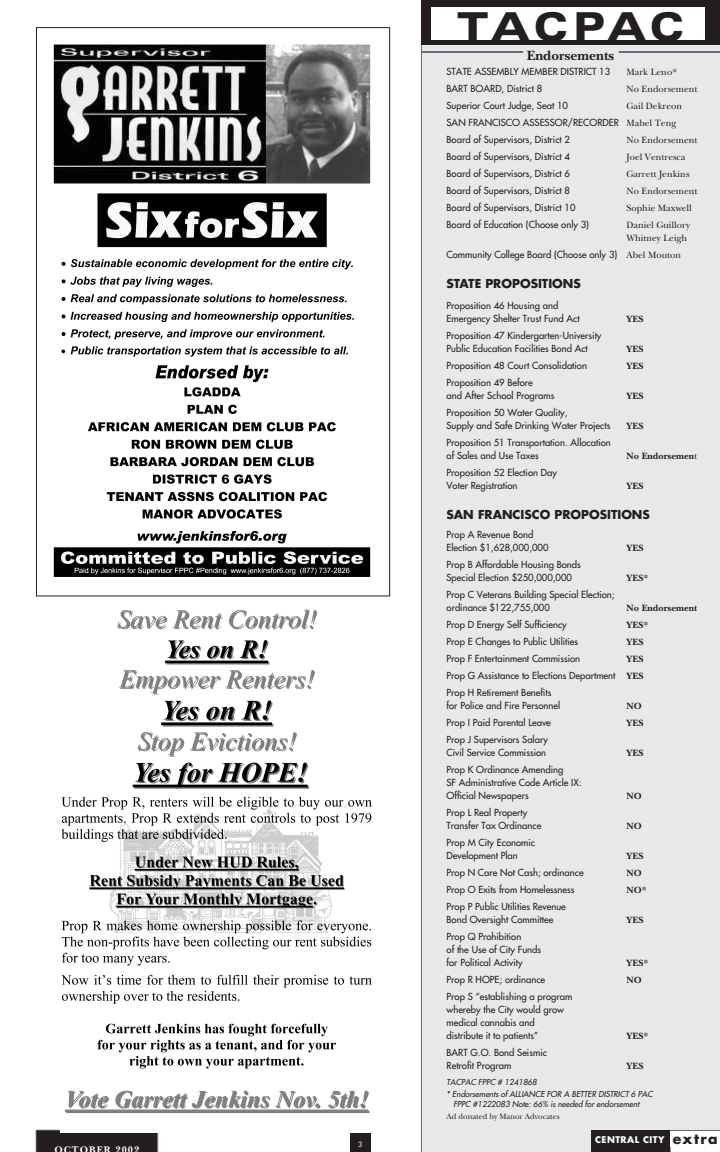
<style>
.page{position:relative;width:720px;height:1152px;background:#fff}
.page>*{position:absolute;margin:0;border:0;box-sizing:border-box;transform-origin:0 0}
.t1{font:900 expanded 40px "Zurich BT";letter-spacing:.13em;color:#231f20}
.t2{font:700 14px "New Baskerville";color:#231f20}
.t3{font:700 12px "Futura";color:#231f20}
.t4{font:700 10px "New Baskerville";letter-spacing:.1em;color:#fff}
.t5{font:9.5px/13px "Futura";color:#231f20}
.t6{font:9.5px/13px "New Baskerville";color:#231f20}
.t7{font:700 9.5px "New Baskerville";color:#231f20}
.t8{font:700 9px "Futura";letter-spacing:.05em;color:#fff}
.t9{font:italic 8px/12px "Futura";color:#231f20}
.t10{font:8px "New Baskerville";color:#231f20}
.t11{font:7px "Futura";color:#fff}
.s1{font-family:"New Baskerville"}
.s2{font-weight:400}
.s3{font-family:"New Baskerville";font-weight:700}
.s4{font-size:14px;color:#231f20}
</style>
<div class="page">
<div style="left:421px;top:45px;width:299px;height:1107px;background:#e7e8e9"></div>
<div style="left:591px;top:1131px;width:80px;height:21px;background:#231f20"></div>
<svg style="left:670px;top:1131px;width:50px;height:21px"></svg>
<div style="left:671px;top:1131px;width:49px;height:16px;background:#fff"></div>
<div style="left:350px;top:1130px;width:20px;height:22px;background:#231f20"></div>
<div style="left:36px;top:1130px;width:122px;height:22px;background:#231f20"></div>
<div style="left:421px;top:0;width:299px;height:45px;background:#231f20"></div>
<div style="left:431px;top:7px;width:274px;height:32px;background:#fff"></div>
<hr style="left:421px;top:51px;width:102px;height:2px;background:#6c6d70">
<hr style="left:619px;top:51px;width:101px;height:2px;background:#6c6d70">
<img style="left:60px;top:609px;width:312px;height:524px">
<img style="left:53px;top:44px;width:318px;height:533px">
<p class="t4" style="left:55px;top:1143px;width:86px">OCTOBER 2002</p>
<p class="t11" style="left:358px;top:1141px;width:6px">3</p>
<h1 class="t1" style="left:457px;top:12px;width:228px">TACPAC</h1>
<h2 class="t2" style="left:527px;top:47px;width:89px">Endorsements</h2>
<p class="t5" style="left:447px;top:66px;width:165px">STATE ASSEMBLY MEMBER DISTRICT 13</p>
<p class="t6" style="left:627px;top:66px;width:52px">Mark Leno*</p>
<p class="t5" style="left:447px;top:83px;width:97px">BART BOARD, District 8</p>
<p class="t6" style="left:627px;top:83px;width:73px">No Endorsement</p>
<p class="t5" style="left:447px;top:100px;width:123px">Superior Court Judge, Seat 10</p>
<p class="t6" style="left:627px;top:100px;width:57px">Gail Dekreon</p>
<p class="t5" style="left:447px;top:115px;width:231px;line-height:17px">SAN FRANCISCO ASSESSOR/RECORDER <span class="s1">Mabel Teng<br></span>Board of Supervisors, District 2</p>
<p class="t6" style="left:627px;top:134px;width:73px">No Endorsement</p>
<p class="t5" style="left:447px;top:151px;width:125px">Board of Supervisors, District 4</p>
<p class="t6" style="left:627px;top:151px;width:60px">Joel Ventresca</p>
<p class="t5" style="left:447px;top:168px;width:125px">Board of Supervisors, District 6</p>
<p class="t6" style="left:627px;top:168px;width:64px">Garrett Jenkins</p>
<p class="t5" style="left:447px;top:185px;width:125px">Board of Supervisors, District 8</p>
<p class="t6" style="left:627px;top:185px;width:73px">No Endorsement</p>
<p class="t5" style="left:447px;top:202px;width:131px">Board of Supervisors, District 10</p>
<p class="t6" style="left:627px;top:202px;width:67px">Sophie Maxwell</p>
<p class="t5" style="left:447px;top:219px;width:144px">Board of Education (Choose only 3)</p>
<p class="t6" style="left:627px;top:219px;width:65px">Daniel Guillory<br>Whitney Leigh</p>
<p class="t5" style="left:447px;top:249px;width:236px">Community College Board (Choose only 3) <span class="s1">Abel Mouton</span></p>
<p class="t3" style="left:447px;top:278px;width:136px">STATE PROPOSITIONS</p>
<p class="t5" style="left:447px;top:300px;width:135px">Proposition 46 Housing and<br>Emergency Shelter Trust Fund Act</p>
<p class="t7" style="left:627px;top:314px;width:18px">YES</p>
<p class="t5" style="left:447px;top:330px;width:156px">Proposition 47 Kindergarten-University<br>Public Education Facilities Bond Act</p>
<p class="t7" style="left:627px;top:344px;width:18px">YES</p>
<p class="t5" style="left:447px;top:360px;width:142px">Proposition 48 Court Consolidation</p>
<p class="t7" style="left:627px;top:361px;width:18px">YES</p>
<p class="t5" style="left:447px;top:377px;width:109px">Proposition 49 Before<br>and After School Programs</p>
<p class="t7" style="left:627px;top:391px;width:18px">YES</p>
<p class="t5" style="left:447px;top:407px;width:165px">Proposition 50 Water Quality,<br>Supply and Safe Drinking Water Projects</p>
<p class="t5" style="left:447px;top:437px;width:166px">Proposition 51 Transportation. Allocation of Sales and Use Taxes</p>
<p class="t7" style="left:627px;top:421px;width:18px">YES</p>
<p class="t7" style="left:627px;top:451px;width:72px">No Endorsemen<span class="s2">t</span></p>
<p class="t5" style="left:447px;top:467px;width:112px">Proposition 52 Election Day<br>Voter Registration</p>
<p class="t7" style="left:627px;top:481px;width:18px">YES</p>
<p class="t3" style="left:447px;top:509px;width:205px">SAN FRANCISCO PROPOSITIONS</p>
<p class="t5" style="left:447px;top:529px;width:104px">Prop A Revenue Bond<br>Election $1,628,000,000</p>
<p class="t7" style="left:627px;top:543px;width:18px">YES</p>
<p class="t5" style="left:447px;top:559px;width:136px">Prop B Affordable Housing Bonds<br>Special Election $250,000,000</p>
<p class="t5" style="left:447px;top:589px;width:170px">Prop C Veterans Building Special Election; ordinance $122,755,000</p>
<p class="t7" style="left:627px;top:573px;width:23px">YES*</p>
<p class="t7" style="left:627px;top:603px;width:72px">No Endorsement</p>
<p class="t5" style="left:447px;top:619px;width:122px">Prop D Energy Self Sufficiency</p>
<p class="t7" style="left:627px;top:620px;width:23px">YES*</p>
<p class="t5" style="left:447px;top:636px;width:133px">Prop E Changes to Public Utilities</p>
<p class="t7" style="left:627px;top:637px;width:18px">YES</p>
<p class="t5" style="left:447px;top:653px;width:135px">Prop F Entertainment Commission</p>
<p class="t7" style="left:627px;top:654px;width:18px">YES</p>
<p class="t5" style="left:447px;top:668px;width:198px;line-height:17px">Prop G Assistance to Elections Department <span class="s3">YES<br></span>Prop H Retirement Benefits</p>
<p class="t5" style="left:447px;top:700px;width:115px">for Police and Fire Personnel</p>
<p class="t7" style="left:627px;top:701px;width:17px">NO</p>
<p class="t5" style="left:447px;top:717px;width:106px">Prop I Paid Parental Leave</p>
<p class="t7" style="left:627px;top:718px;width:18px">YES</p>
<p class="t5" style="left:447px;top:734px;width:103px">Prop J Supervisors Salary<br>Civil Service Commission</p>
<p class="t7" style="left:627px;top:748px;width:18px">YES</p>
<p class="t5" style="left:447px;top:764px;width:137px">Prop K Ordinance Amending<br>SF Administrative Code Article IX:<br>Official Newspapers</p>
<p class="t5" style="left:447px;top:807px;width:96px">Prop L Real Property<br>Transfer Tax Ordinance</p>
<p class="t5" style="left:447px;top:837px;width:90px">Prop M City Economic<br>Development Plan</p>
<p class="t7" style="left:627px;top:791px;width:17px">NO</p>
<p class="t7" style="left:627px;top:821px;width:17px">NO</p>
<p class="t7" style="left:627px;top:851px;width:18px">YES</p>
<p class="t5" style="left:447px;top:867px;width:139px">Prop N Care Not Cash; ordinance</p>
<p class="t7" style="left:627px;top:868px;width:17px">NO</p>
<p class="t5" style="left:447px;top:884px;width:129px">Prop O Exits from Homelessness</p>
<p class="t7" style="left:627px;top:885px;width:22px">NO*</p>
<p class="t5" style="left:447px;top:901px;width:121px">Prop P Public Utilities Revenue<br>Bond Oversight Committee</p>
<p class="t7" style="left:627px;top:915px;width:18px">YES</p>
<p class="t5" style="left:447px;top:931px;width:96px">Prop Q Prohibition<br>of the Use of City Funds for Political Activity</p>
<p class="t7" style="left:627px;top:958px;width:23px">YES*</p>
<p class="t5" style="left:447px;top:974px;width:100px">Prop R HOPE; ordinance</p>
<p class="t7" style="left:627px;top:975px;width:17px">NO</p>
<p class="t5" style="left:447px;top:991px;width:127px">Prop S “establishing a program whereby the City would grow medical cannabis and distribute it to patients”</p>
<p class="t7" style="left:627px;top:1031px;width:23px">YES*</p>
<p class="t5" style="left:447px;top:1047px;width:102px">BART G.O. Bond Seismic<br>Retrofit Program</p>
<p class="t7" style="left:627px;top:1061px;width:18px">YES</p>
<p class="t9" style="left:447px;top:1077px;width:208px">TACPAC FPPC # 1241868<br>* Endorsements of ALLIANCE FOR A BETTER DISTRICT 6 PAC</p>
<p class="t9" style="left:453px;top:1099px;width:187px">FPPC #1222083 Note: 66% is needed for endorsement</p>
<p class="t10" style="left:447px;top:1112px;width:115px">Ad donated by Manor Advocates</p>
<p class="t8" style="left:595px;top:1136px;width:124px">CENTRAL CITY <span class="s4">extra</span></p>
</div>
